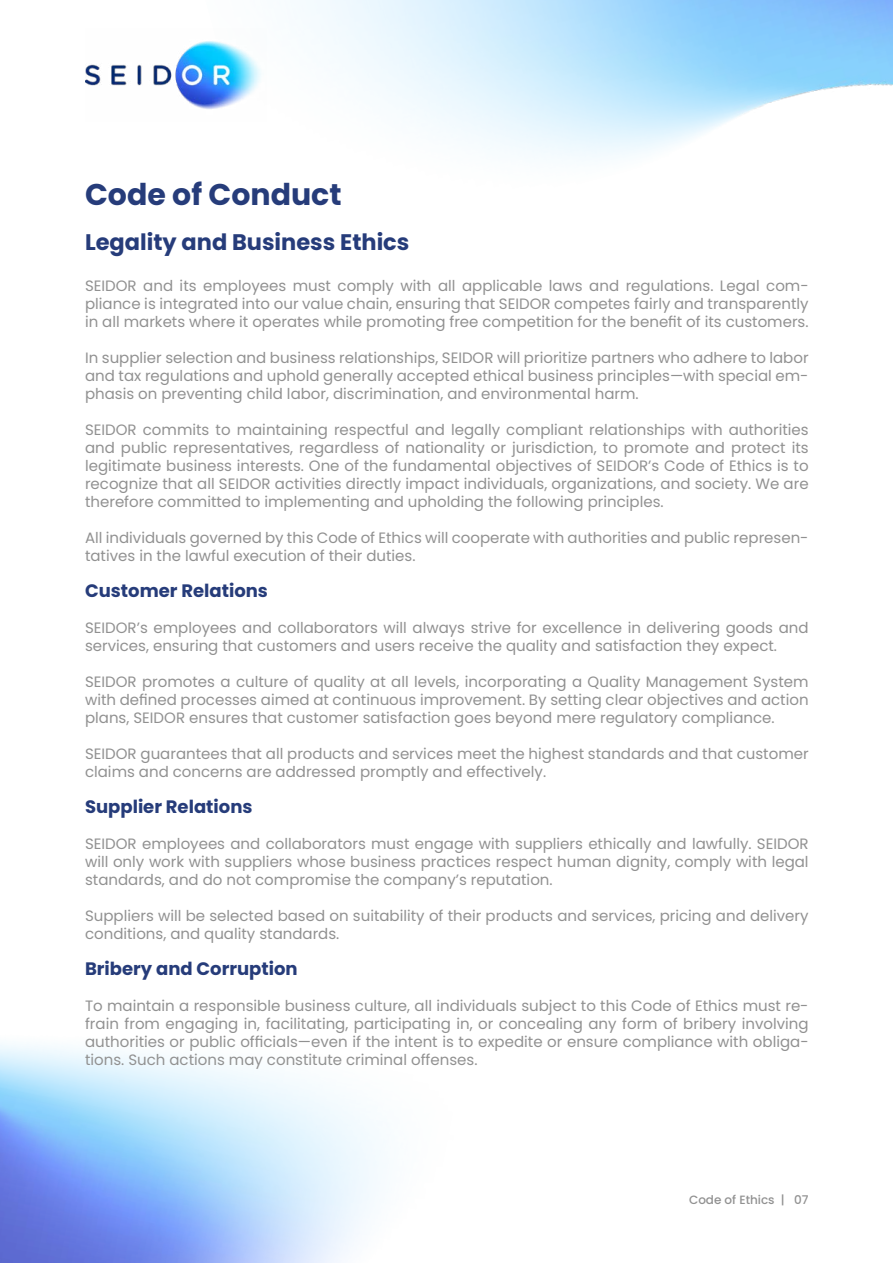
<style>
.page{position:relative;width:893px;height:1263px;background:#fff}
.page>*{position:absolute;margin:0;border:0;box-sizing:border-box;transform-origin:0 0}
.t1{font:700 30px "Poppins";color:#263c7a}
.t2{font:700 22.5px "Poppins";color:#263c7a}
.t3{font:700 18px "Poppins";color:#263c7a}
.t4{font:15px/18px "Poppins";color:#919191;text-align:justify}
.t5{font:500 12px "Poppins";color:#919191}
</style>
<div class="page">
<img style="left:0;top:1043px;width:381px;height:220px">
<img style="left:85px;top:29px;width:181px;height:81px">
<h1 class="t1" style="left:85px;top:178px;width:258px">Code of Conduct</h1>
<h2 class="t2" style="left:85px;top:230px;width:326px">Legality and Business Ethics</h2>
<p class="t4" style="left:85px;top:277px;width:725px">SEIDOR and its employees must comply with all applicable laws and regulations. Legal com&shy;pliance is integrated into our value chain, ensuring that SEIDOR competes fairly and transparently in all markets where it operates while promoting free competition for the benefit of its customers.</p>
<p class="t4" style="left:85px;top:349px;width:725px">In supplier selection and business relationships, SEIDOR will prioritize partners who adhere to labor and tax regulations and uphold generally accepted ethical business principles—with special em&shy;phasis on preventing child labor, discrimination, and environmental harm.</p>
<p class="t4" style="left:85px;top:421px;width:725px">SEIDOR commits to maintaining respectful and legally compliant relationships with authorities and public representatives, regardless of nationality or jurisdiction, to promote and protect its legitimate business interests. One of the fundamental objectives of SEIDOR’s Code of Ethics is to recognize that all SEIDOR activities directly impact individuals, organizations, and society. We are therefore committed to implementing and upholding the following principles.</p>
<p class="t4" style="left:85px;top:529px;width:725px">All individuals governed by this Code of Ethics will cooperate with authorities and public represen&shy;tatives in the lawful execution of their duties.</p>
<p class="t3" style="left:85px;top:580px;width:184px">Customer Relations</p>
<p class="t4" style="left:85px;top:619px;width:725px">SEIDOR’s employees and collaborators will always strive for excellence in delivering goods and services, ensuring that customers and users receive the quality and satisfaction they expect.</p>
<p class="t4" style="left:85px;top:673px;width:725px">SEIDOR promotes a culture of quality at all levels, incorporating a Quality Management System with defined processes aimed at continuous improvement. By setting clear objectives and action plans, SEIDOR ensures that customer satisfaction goes beyond mere regulatory compliance.</p>
<p class="t4" style="left:85px;top:745px;width:725px">SEIDOR guarantees that all products and services meet the highest standards and that customer claims and concerns are addressed promptly and effectively.</p>
<p class="t3" style="left:85px;top:796px;width:169px">Supplier Relations</p>
<p class="t4" style="left:85px;top:835px;width:725px">SEIDOR employees and collaborators must engage with suppliers ethically and lawfully. SEIDOR will only work with suppliers whose business practices respect human dignity, comply with legal standards, and do not compromise the company’s reputation.</p>
<p class="t4" style="left:85px;top:907px;width:725px">Suppliers will be selected based on suitability of their products and services, pricing and delivery conditions, and quality standards.</p>
<p class="t3" style="left:85px;top:958px;width:214px">Bribery and Corruption</p>
<p class="t4" style="left:85px;top:997px;width:725px">To maintain a responsible business culture, all individuals subject to this Code of Ethics must re&shy;frain from engaging in, facilitating, participating in, or concealing any form of bribery involving authorities or public officials—even if the intent is to expedite or ensure compliance with obliga&shy;tions. Such actions may constitute criminal offenses.</p>
<p class="t5" style="left:689px;top:1193px;width:121px">Code of Ethics | 07</p>
</div>
